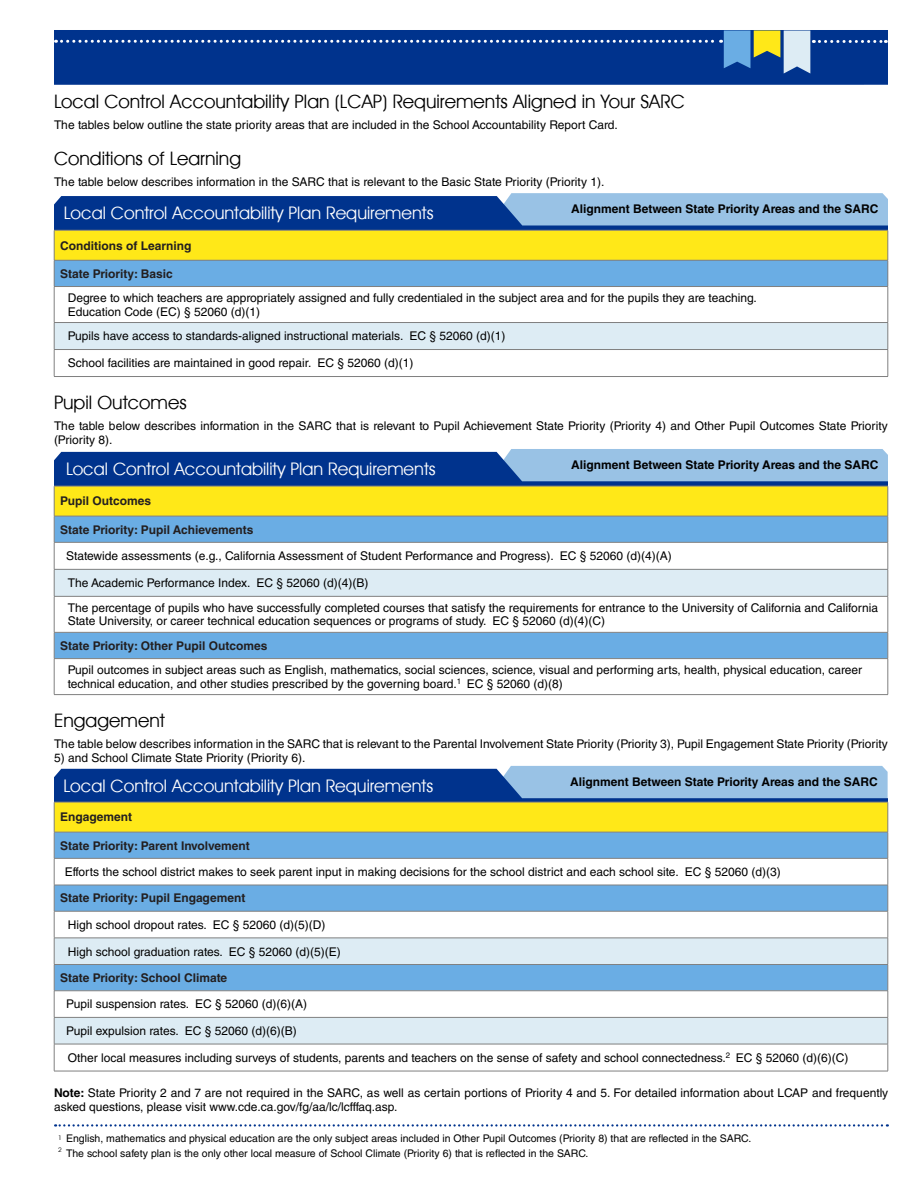
<style>
.page{position:relative;width:918px;height:1188px;background:#fff}
.page>*{position:absolute;margin:0;border:0;box-sizing:border-box;transform-origin:0 0}
.t1{font:22.5px "Avant Garde T.";color:#010101}
.t2{font:21px "Avant Garde T.";color:#fff}
.t3{font:12px/14.2px "Helvetica LT Std";color:#010101}
.t4{font:700 12px "Helvetica LT Std";color:#231f20}
.t5{font:700 12px "Helvetica LT Std";color:#010101}
.t6{font:10.5px/15.5px "Helvetica LT Std";color:#010101}
.t7{font:7.8px "Avant Garde T.";color:#010101}
.s1{font-weight:700}
.s2{font-family:"Avant Garde T.";font-size:7.8px}
</style>
<div class="page">
<svg style="left:54px;top:30px;width:834px;height:55px;background:#04368f"></svg>
<svg style="left:56px;top:30px;width:830px;height:43px;background:#134392"></svg>
<svg style="left:54px;top:193px;width:834px;height:37px;background:#4976b5"></svg>
<div style="left:54px;top:230px;width:834px;height:30px;background:#ffe818"></div>
<div style="left:54px;top:260px;width:834px;height:27px;background:#6aade4"></div>
<div style="left:54px;top:323px;width:834px;height:27px;background:#ddecf4"></div>
<hr style="left:54px;top:230px;width:1px;height:30px;background:#808080">
<hr style="left:54px;top:230px;width:834px;height:1px;background:#808080">
<hr style="left:888px;top:230px;width:1px;height:30px;background:#808080">
<svg style="left:54px;top:261px;width:1px;height:25px"></svg>
<hr style="left:54px;top:260px;width:834px;height:1px;background:#808080">
<svg style="left:888px;top:260px;width:1px;height:26px"></svg>
<hr style="left:54px;top:287px;width:1px;height:35px;background:#808080">
<hr style="left:54px;top:286px;width:834px;height:1px;background:#808080">
<hr style="left:888px;top:287px;width:1px;height:35px;background:#808080">
<hr style="left:54px;top:322px;width:834px;height:1px;background:#808080">
<svg style="left:54px;top:323px;width:1px;height:53px"></svg>
<hr style="left:54px;top:349px;width:834px;height:1px;background:#808080">
<svg style="left:888px;top:323px;width:1px;height:53px"></svg>
<hr style="left:54px;top:376px;width:834px;height:1px;background:#808080">
<svg style="left:54px;top:449px;width:834px;height:37px;background:#4975b4"></svg>
<div style="left:54px;top:486px;width:834px;height:30px;background:#ffe818"></div>
<div style="left:55px;top:517px;width:833px;height:25px;background:#6aade4"></div>
<svg style="left:55px;top:543px;width:833px;height:151px"></svg>
<div style="left:54px;top:569px;width:834px;height:27px;background:#ddecf4"></div>
<hr style="left:54px;top:486px;width:1px;height:30px;background:#808080">
<hr style="left:54px;top:486px;width:834px;height:1px;background:#808080">
<hr style="left:888px;top:486px;width:1px;height:30px;background:#808080">
<hr style="left:54px;top:516px;width:834px;height:1px;background:#808080">
<hr style="left:54px;top:542px;width:834px;height:1px;background:#808080">
<svg style="left:54px;top:516px;width:1px;height:80px"></svg>
<hr style="left:54px;top:569px;width:834px;height:1px;background:#808080">
<svg style="left:888px;top:516px;width:1px;height:80px"></svg>
<hr style="left:54px;top:597px;width:1px;height:35px;background:#808080">
<hr style="left:54px;top:596px;width:834px;height:1px;background:#808080">
<hr style="left:888px;top:597px;width:1px;height:35px;background:#808080">
<svg style="left:54px;top:633px;width:1px;height:25px"></svg>
<hr style="left:54px;top:632px;width:834px;height:1px;background:#808080">
<svg style="left:888px;top:633px;width:1px;height:25px"></svg>
<hr style="left:54px;top:659px;width:1px;height:35px;background:#808080">
<hr style="left:54px;top:658px;width:834px;height:1px;background:#808080">
<hr style="left:888px;top:659px;width:1px;height:35px;background:#808080">
<hr style="left:54px;top:694px;width:834px;height:1px;background:#808080">
<svg style="left:55px;top:1124px;width:833px;height:3px"></svg>
<svg style="left:54px;top:766px;width:834px;height:36px;background:#4a76b5"></svg>
<div style="left:54px;top:802px;width:834px;height:30px;background:#ffe818"></div>
<div style="left:55px;top:833px;width:833px;height:25px;background:#6aade4"></div>
<svg style="left:55px;top:859px;width:833px;height:212px"></svg>
<svg style="left:55px;top:939px;width:833px;height:105px;fill:#ddecf4"></svg>
<hr style="left:54px;top:802px;width:1px;height:30px;background:#808080">
<hr style="left:54px;top:802px;width:834px;height:1px;background:#808080">
<hr style="left:888px;top:802px;width:1px;height:30px;background:#808080">
<hr style="left:54px;top:832px;width:834px;height:1px;background:#808080">
<hr style="left:54px;top:858px;width:834px;height:1px;background:#808080">
<hr style="left:54px;top:885px;width:834px;height:1px;background:#808080">
<hr style="left:54px;top:911px;width:834px;height:1px;background:#808080">
<hr style="left:54px;top:938px;width:834px;height:1px;background:#808080">
<hr style="left:54px;top:964px;width:834px;height:1px;background:#808080">
<hr style="left:54px;top:991px;width:834px;height:1px;background:#808080">
<hr style="left:54px;top:1017px;width:834px;height:1px;background:#808080">
<svg style="left:54px;top:832px;width:1px;height:239px"></svg>
<hr style="left:54px;top:1044px;width:834px;height:1px;background:#808080">
<svg style="left:888px;top:832px;width:1px;height:239px"></svg>
<hr style="left:54px;top:1071px;width:834px;height:1px;background:#808080">
<h1 class="t1" style="left:54px;top:90px;width:633px">Local Control Accountability Plan (LCAP) Requirements Aligned in Your SARC</h1>
<p class="t3" style="left:54px;top:118px;width:565px">The tables below outline the state priority areas that are included in the School Accountability Report Card.</p>
<h1 class="t1" style="left:54px;top:147px;width:189px">Conditions of Learning</h1>
<p class="t3" style="left:54px;top:174px;width:552px">The table below describes information in the SARC that is relevant to the Basic State Priority (Priority 1).</p>
<p class="t5" style="left:571px;top:201px;width:309px">Alignment Between State Priority Areas and the SARC</p>
<h2 class="t2" style="left:64px;top:202px;width:371px">Local Control Accountability Plan Requirements</h2>
<p class="t4" style="left:60px;top:238px;width:133px">Conditions of Learning</p>
<p class="t4" style="left:60px;top:266px;width:114px">State Priority: Basic</p>
<p class="t3" style="left:68px;top:291px;width:691px;line-height:13.5px">Degree to which teachers are appropriately assigned and fully credentialed in the subject area and for the pupils they are teaching.<br>Education Code (EC) § 52060 (d)(1)</p>
<p class="t3" style="left:68px;top:329px;width:439px">Pupils have access to standards-aligned instructional materials. EC § 52060 (d)(1)</p>
<p class="t3" style="left:68px;top:356px;width:347px">School facilities are maintained in good repair. EC § 52060 (d)(1)</p>
<h1 class="t1" style="left:54px;top:391px;width:134px">Pupil Outcomes</h1>
<p class="t3" style="left:54px;top:419px;width:835px">The table below describes information in the SARC that is relevant to Pupil Achievement State Priority (Priority 4) and Other Pupil Outcomes State Priority (Priority 8).</p>
<h2 class="t2" style="left:66px;top:458px;width:371px">Local Control Accountability Plan Requirements</h2>
<p class="t4" style="left:60px;top:494px;width:93px">Pupil Outcomes</p>
<p class="t4" style="left:60px;top:522px;width:195px">State Priority: Pupil Achievements</p>
<p class="t3" style="left:66px;top:549px;width:607px">Statewide assessments (e.g., California Assessment of Student Performance and Progress). EC § 52060 (d)(4)(A)</p>
<p class="t3" style="left:68px;top:571px;width:812px;line-height:24.8px">The Academic Performance Index. EC § 52060 (d)(4)(B)<br>The percentage of pupils who have successfully completed courses that satisfy the requirements for entrance to the University of California and California</p>
<p class="t3" style="left:68px;top:614px;width:539px">State University, or career technical education sequences or programs of study. EC § 52060 (d)(4)(C)</p>
<p class="t4" style="left:60px;top:638px;width:209px">State Priority: Other Pupil Outcomes</p>
<p class="t3" style="left:68px;top:662px;width:796px">Pupil outcomes in subject areas such as English, mathematics, social sciences, science, visual and performing arts, health, physical education, career technical education, and other studies prescribed by the governing board.<sup>1</sup> EC § 52060 (d)(8)</p>
<p class="t5" style="left:571px;top:458px;width:309px">Alignment Between State Priority Areas and the SARC</p>
<h1 class="t1" style="left:54px;top:709px;width:112px">Engagement</h1>
<p class="t3" style="left:54px;top:737px;width:835px">The table below describes information in the SARC that is relevant to the Parental Involvement State Priority (Priority 3), Pupil Engagement State Priority (Priority</p>
<p class="t3" style="left:54px;top:751px;width:253px">5) and School Climate State Priority (Priority 6).</p>
<p class="t5" style="left:570px;top:774px;width:309px">Alignment Between State Priority Areas and the SARC</p>
<h2 class="t2" style="left:64px;top:775px;width:371px">Local Control Accountability Plan Requirements</h2>
<p class="t4" style="left:60px;top:810px;width:74px">Engagement</p>
<p class="t4" style="left:60px;top:838px;width:191px">State Priority: Parent Involvement</p>
<p class="t3" style="left:65px;top:865px;width:718px">Efforts the school district makes to seek parent input in making decisions for the school district and each school site. EC § 52060 (d)(3)</p>
<p class="t4" style="left:60px;top:891px;width:187px">State Priority: Pupil Engagement</p>
<p class="t3" style="left:68px;top:918px;width:259px">High school dropout rates. EC § 52060 (d)(5)(D)</p>
<p class="t3" style="left:68px;top:944px;width:275px">High school graduation rates. EC § 52060 (d)(5)(E)</p>
<p class="t4" style="left:60px;top:970px;width:169px">State Priority: School Climate</p>
<p class="t3" style="left:66px;top:997px;width:243px">Pupil suspension rates. EC § 52060 (d)(6)(A)</p>
<p class="t3" style="left:66px;top:1024px;width:232px">Pupil expulsion rates. EC § 52060 (d)(6)(B)</p>
<p class="t3" style="left:68px;top:1051px;width:782px">Other local measures including surveys of students, parents and teachers on the sense of safety and school connectedness.<sup>2</sup> EC § 52060 (d)(6)(C)</p>
<p class="t3" style="left:54px;top:1086px;width:836px"><span class="s1">Note:</span> State Priority 2 and 7 are not required in the SARC, as well as certain portions of Priority 4 and 5. For detailed information about LCAP and frequently asked questions, please visit www.cde.ca.gov/fg/aa/lc/lcfffaq.asp.</p>
<p class="t6" style="left:66px;top:1130px;width:687px;text-indent:-8px"><span class="s2">1</span> English, mathematics and physical education are the only subject areas included in Other Pupil Outcomes (Priority 8) that are reflected in the SARC.<br>The school safety plan is the only other local measure of School Climate (Priority 6) that is reflected in the SARC.</p>
<p class="t7" style="left:58px;top:1146px;width:5px">2</p>
</div>
